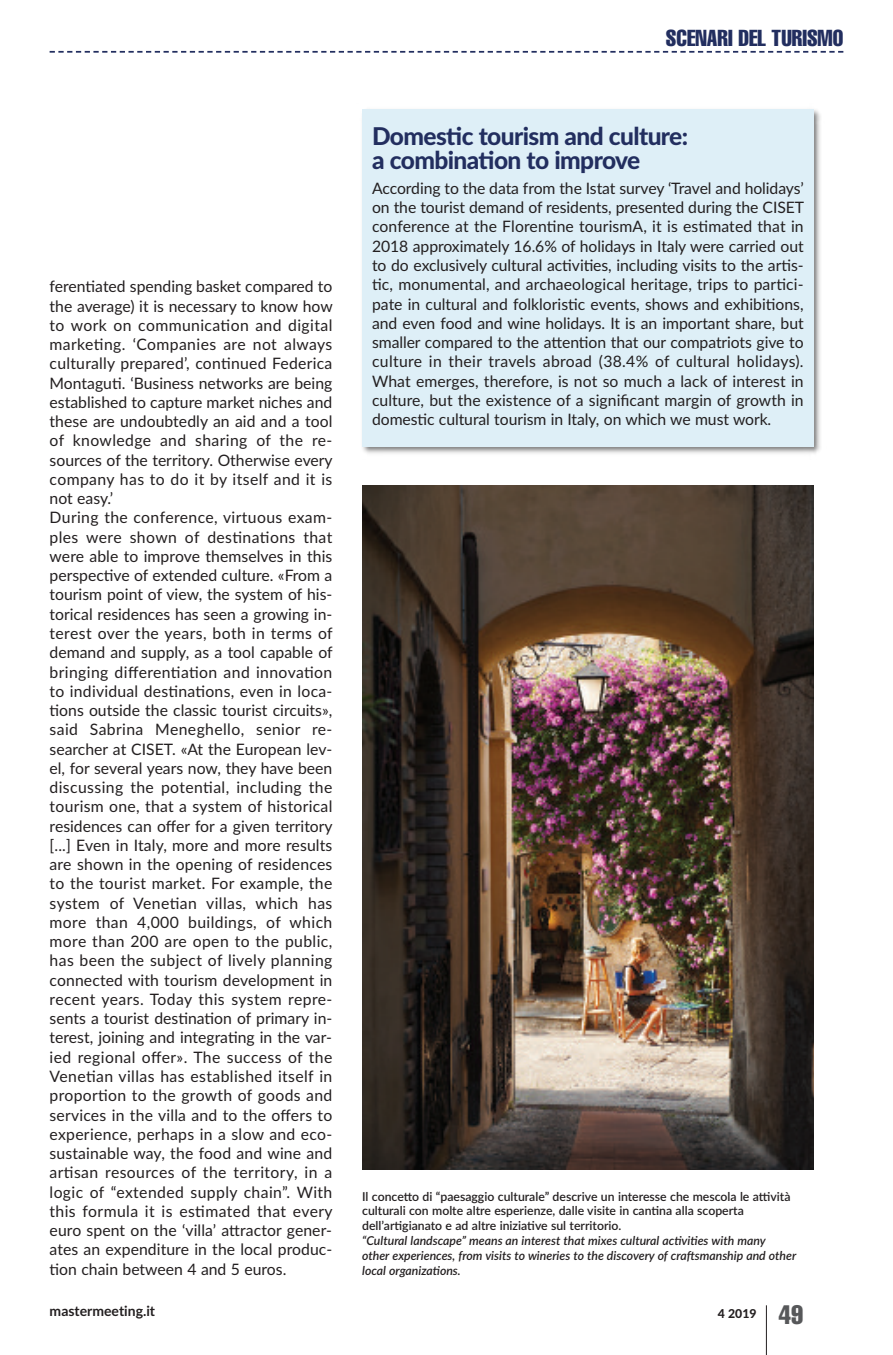
<style>
.page{position:relative;width:893px;height:1355px;background:#fff}
.page>*{position:absolute;margin:0;border:0;box-sizing:border-box;transform-origin:0 0}
.t1{font:800 24.5px/24.5px "Lato";letter-spacing:-.03em;color:#222e5f}
.t2{font:extra-condensed 22.75px "Helvetica";color:#222e5f}
.t3{font:15.75px/19.2px "Lato";letter-spacing:.01em;color:#231f20}
.t4{font:700 14px "Lato";color:#231f20}
.t5{font:600 12.25px/14.9px "Lato";color:#231f20}
.t6{font:italic 600 12.25px/14.9px "Lato";color:#231f20}
.t7{font:800 12.25px "Lato";color:#231f20}
.s1{font-family:"Helvetica";font-weight:400;font-stretch:extra-condensed;font-size:26.25px;color:#57585a}
</style>
<div class="page">
<hr style="left:766px;top:1305px;width:1px;height:49px;background:#231f20">
<svg style="left:50px;top:51px;width:793px;height:2px"></svg>
<img style="left:362px;top:110px;width:459px;height:344px">
<div style="left:362px;top:109px;width:452px;height:337px;background:#deeff7"></div>
<img style="left:362px;top:485px;width:452px;height:684px">
<h2 class="t2" style="left:666px;top:30px;width:179px">SCENARI DEL TURISMO</h2>
<p class="t3" style="left:50px;top:277px;width:285px">ferentiated spending basket compared to the average) it is necessary to know how to work on communication and digital marketing. ‘Companies are not always culturally prepared’, continued Federica Montaguti. ‘Business networks are being established to capture market niches and these are undoubtedly an aid and a tool of knowledge and sharing of the re&shy;sources of the territory. Otherwise every company has to do it by itself and it is not easy.’<br>During the conference, virtuous exam&shy;ples were shown of destinations that were able to improve themselves in this perspective of extended culture. «From a tourism point of view, the system of his&shy;torical residences has seen a growing in&shy;terest over the years, both in terms of demand and supply, as a tool capable of bringing differentiation and innovation to individual destinations, even in loca&shy;tions outside the classic tourist circuits», said Sabrina Meneghello, senior re&shy;searcher at CISET. «At the European lev&shy;el, for several years now, they have been discussing the potential, including the tourism one, that a system of historical residences can offer for a given territory [...] Even in Italy, more and more results are shown in the opening of residences to the tourist market. For example, the system of Venetian villas, which has more than 4,000 buildings, of which more than 200 are open to the public, has been the subject of lively planning connected with tourism development in recent years. Today this system repre&shy;sents a tourist destination of primary in&shy;terest, joining and integrating in the var&shy;ied regional offer». The success of the Venetian villas has established itself in proportion to the growth of goods and services in the villa and to the offers to experience, perhaps in a slow and eco&shy;sustainable way, the food and wine and artisan resources of the territory, in a logic of “extended supply chain”. With this formula it is estimated that every euro spent on the ‘villa’ attractor gener&shy;ates an expenditure in the local produc&shy;tion chain between 4 and 5 euros.</p>
<h1 class="t1" style="left:372px;top:124px;width:318px">domestic tourism and culture: a combination to improve</h1>
<p class="t3" style="left:372px;top:179px;width:434px;text-align:justify">According to the data from the Istat survey ‘Travel and holidays’ on the tourist demand of residents, presented during the CISET conference at the Florentine tourismA, it is estimated that in 2018 approximately 16.6% of holidays in Italy were carried out to do exclusively cultural activities, including visits to the artis&shy;tic, monumental, and archaeological heritage, trips to partici&shy;pate in cultural and folkloristic events, shows and exhibitions, and even food and wine holidays. It is an important share, but smaller compared to the attention that our compatriots give to culture in their travels abroad (38.4% of cultural holidays).<br>What emerges, therefore, is not so much a lack of interest in culture, but the existence of a significant margin of growth in domestic cultural tourism in Italy, on which we must work.</p>
<p class="t5" style="left:362px;top:1188px;width:430px">Il concetto di “paesaggio culturale” descrive un interesse che mescola le attività culturali con molte altre esperienze, dalle visite in cantina alla scoperta dell’artigianato e ad altre iniziative sul territorio.</p>
<p class="t6" style="left:362px;top:1233px;width:436px">“Cultural landscape” means an interest that mixes cultural activities with many<br>other experiences, from visits to wineries to the discovery of craftsmanship and other local organizations.</p>
<p class="t4" style="left:50px;top:1302px;width:107px">mastermeeting.it</p>
<p class="t7" style="left:718px;top:1306px;width:87px">4 2019 <span class="s1">49</span></p>
</div>
